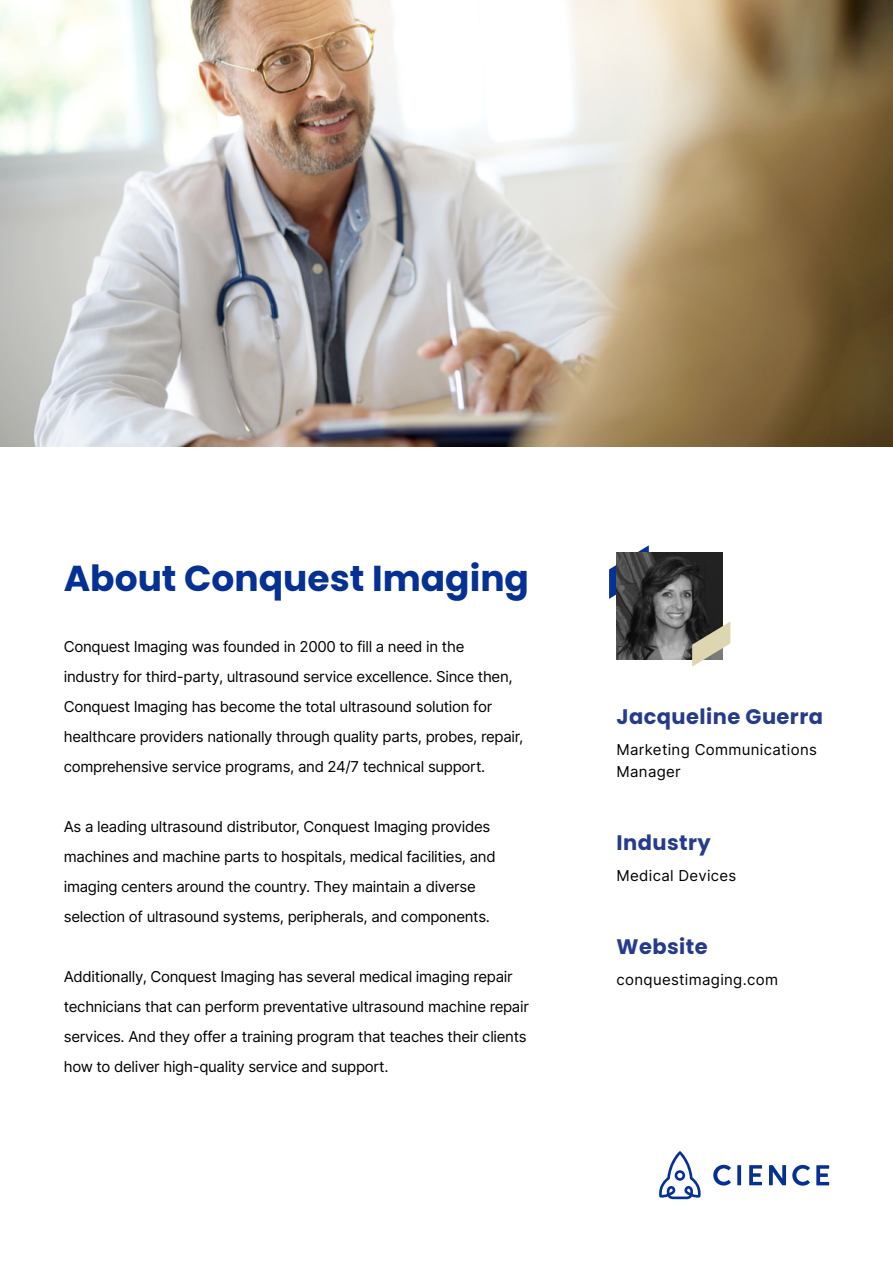
<style>
.page{position:relative;width:893px;height:1263px;background:#fff}
.page>*{position:absolute;margin:0;border:0;box-sizing:border-box;transform-origin:0 0}
.t1{font:700 36px "Poppins";color:#053094}
.t2{font:700 21px "Poppins";letter-spacing:.02em;color:#263b8c}
.t3{font:15px/30px "Inter";letter-spacing:-.02em;color:#000}
.t4{font:15px/22.5px "Inter";letter-spacing:.02em;color:#000}
</style>
<div class="page">
<svg style="left:609px;top:545px;width:40px;height:54px"></svg>
<img style="left:0;top:0;width:893px;height:446px">
<svg style="left:713px;top:1165px;width:18px;height:20px"></svg>
<svg style="left:737px;top:1165px;width:4px;height:20px"></svg>
<svg style="left:749px;top:1165px;width:13px;height:20px"></svg>
<svg style="left:792px;top:1165px;width:18px;height:21px"></svg>
<svg style="left:816px;top:1165px;width:13px;height:20px"></svg>
<svg style="left:769px;top:1165px;width:17px;height:20px"></svg>
<svg style="left:659px;top:1151px;width:42px;height:48px"></svg>
<img style="left:617px;top:553px;width:106px;height:106px">
<svg style="left:692px;top:621px;width:38px;height:46px"></svg>
<h1 class="t1" style="left:64px;top:557px;width:467px">About Conquest Imaging</h1>
<p class="t3" style="left:64px;top:632px;width:461px">Conquest Imaging was founded in 2000 to fill a need in the industry for third-party, ultrasound service excellence. Since then, Conquest Imaging has become the total ultrasound solution for healthcare providers nationally through quality parts, probes, repair, comprehensive service programs, and 24/7 technical support.</p>
<p class="t3" style="left:64px;top:812px;width:433px">As a leading ultrasound distributor, Conquest Imaging provides machines and machine parts to hospitals, medical facilities, and imaging centers around the country. They maintain a diverse selection of ultrasound systems, peripherals, and components.</p>
<p class="t3" style="left:64px;top:962px;width:467px">Additionally, Conquest Imaging has several medical imaging repair technicians that can perform preventative ultrasound machine repair services. And they offer a training program that teaches their clients how to deliver high-quality service and support.</p>
<h2 class="t2" style="left:617px;top:704px;width:208px">Jacqueline Guerra</h2>
<p class="t4" style="left:617px;top:738px;width:202px">Marketing Communications<br>Manager</p>
<h2 class="t2" style="left:617px;top:830px;width:96px">Industry</h2>
<p class="t4" style="left:617px;top:863px;width:121px">Medical Devices</p>
<h2 class="t2" style="left:617px;top:934px;width:93px">Website</h2>
<p class="t4" style="left:617px;top:968px;width:163px">conquestimaging.com</p>
</div>
